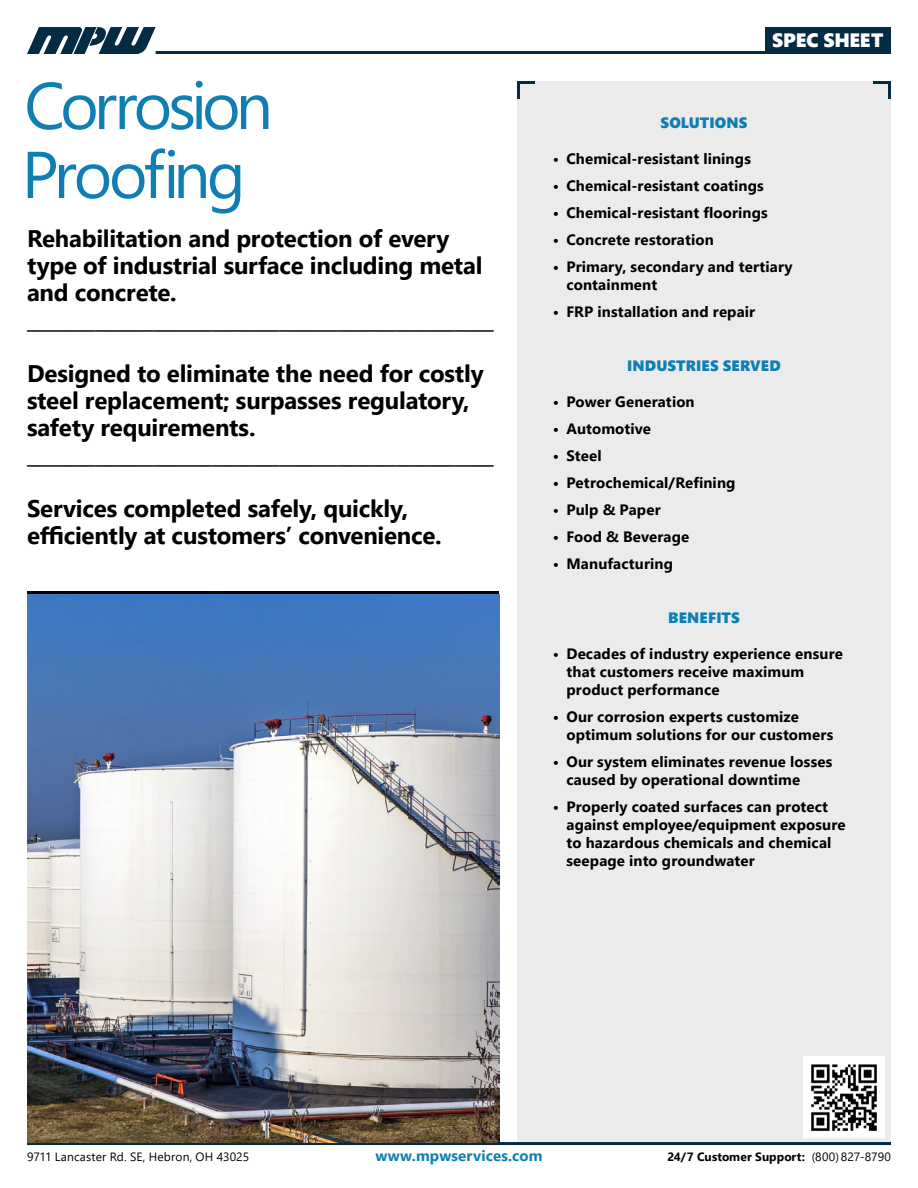
<style>
.page{position:relative;width:918px;height:1188px;background:#fff}
.page>*{position:absolute;margin:0;border:0;box-sizing:border-box;transform-origin:0 0}
.t1{font:66px/69px "Segoe UI";letter-spacing:-.065em;color:#0f7fb3}
.t2{font:700 24px/27px "Segoe UI";letter-spacing:-.01em;color:#000}
.t3{font:19.35px "Segoe UI Black";color:#fff}
.t4{font:700 15px/18px "Segoe UI";letter-spacing:.01em;color:#000}
.t5{font:15px "Segoe UI Black";letter-spacing:.01em;color:#0f7fb3}
.t6{font:700 15px "Segoe UI";letter-spacing:.01em;color:#0f7fb3}
.t7{font:12px "Segoe UI";letter-spacing:.015em;color:#000}
.t8{font:700 12px "Segoe UI";letter-spacing:.015em;color:#000}
.s1{font-weight:400}
</style>
<div class="page">
<div style="left:517px;top:81px;width:374px;height:1062px;background:#ecebec"></div>
<hr style="left:27px;top:1142px;width:864px;height:3px;background:#032b44">
<hr style="left:156px;top:51px;width:611px;height:3px;background:#032b44">
<svg style="left:27px;top:27px;width:129px;height:27px"></svg>
<div style="left:766px;top:27px;width:125px;height:27px;background:#032b44"></div>
<svg style="left:873px;top:81px;width:18px;height:18px"></svg>
<svg style="left:517px;top:81px;width:18px;height:18px"></svg>
<img style="left:27px;top:594px;width:472px;height:548px">
<hr style="left:27px;top:591px;width:472px;height:3px;background:#000">
<img style="left:803px;top:1056px;width:82px;height:82px">
<h1 class="t1" style="left:22px;top:65px;width:253px">Corrosion<br>Proofing</h1>
<h2 class="t2" style="left:27px;top:223px;width:468px">Rehabilitation and protection of every type of industrial surface including metal and concrete. ________________________________________________</h2>
<h2 class="t2" style="left:27px;top:358px;width:468px">Designed to eliminate the need for costly steel replacement; surpasses regulatory, safety requirements. ________________________________________________</h2>
<h2 class="t2" style="left:27px;top:493px;width:416px">Services completed safely, quickly, efficiently at customers’ convenience.</h2>
<p class="t3" style="left:772px;top:27px;width:113px">SPEC SHEET</p>
<p class="t5" style="left:661px;top:112px;width:88px">SOLUTIONS</p>
<p class="t4" style="left:553px;top:148px;width:200px">• Chemical-resistant linings</p>
<p class="t4" style="left:553px;top:175px;width:212px">• Chemical-resistant coatings</p>
<p class="t4" style="left:553px;top:202px;width:216px">• Chemical-resistant floorings</p>
<p class="t4" style="left:553px;top:229px;width:162px">• Concrete restoration</p>
<p class="t4" style="left:566px;top:256px;width:228px;text-indent:-14px">• Primary, secondary and tertiary containment</p>
<p class="t4" style="left:553px;top:301px;width:204px">• FRP installation and repair</p>
<p class="t5" style="left:627px;top:355px;width:155px">INDUSTRIES SERVED</p>
<p class="t4" style="left:553px;top:391px;width:143px">• Power Generation</p>
<p class="t4" style="left:553px;top:418px;width:100px">• Automotive</p>
<p class="t4" style="left:553px;top:445px;width:50px">• Steel</p>
<p class="t4" style="left:553px;top:472px;width:184px">• Petrochemical/Refining</p>
<p class="t4" style="left:553px;top:499px;width:109px">• Pulp &amp; Paper</p>
<p class="t4" style="left:553px;top:526px;width:138px">• Food &amp; Beverage</p>
<p class="t4" style="left:553px;top:553px;width:122px">• Manufacturing</p>
<p class="t5" style="left:668px;top:607px;width:73px">BENEFITS</p>
<p class="t4" style="left:566px;top:643px;width:278px;text-indent:-14px">• Decades of industry experience ensure that customers receive maximum product performance</p>
<p class="t4" style="left:566px;top:706px;width:268px;text-indent:-14px">• Our corrosion experts customize optimum solutions for our customers</p>
<p class="t4" style="left:566px;top:751px;width:268px;text-indent:-14px">• Our system eliminates revenue losses caused by operational downtime</p>
<p class="t4" style="left:566px;top:796px;width:281px;text-indent:-14px">• Properly coated surfaces can protect against employee/equipment exposure to hazardous chemicals and chemical seepage into groundwater</p>
<p class="t7" style="left:27px;top:1145px;width:224px">9711 Lancaster Rd. SE, Hebron, OH 43025</p>
<p class="t6" style="left:375px;top:1142px;width:169px">www.mpwservices.com</p>
<p class="t8" style="left:667px;top:1145px;width:225px">24/7 Customer Support: <span class="s1">(800) 827-8790</span></p>
</div>
